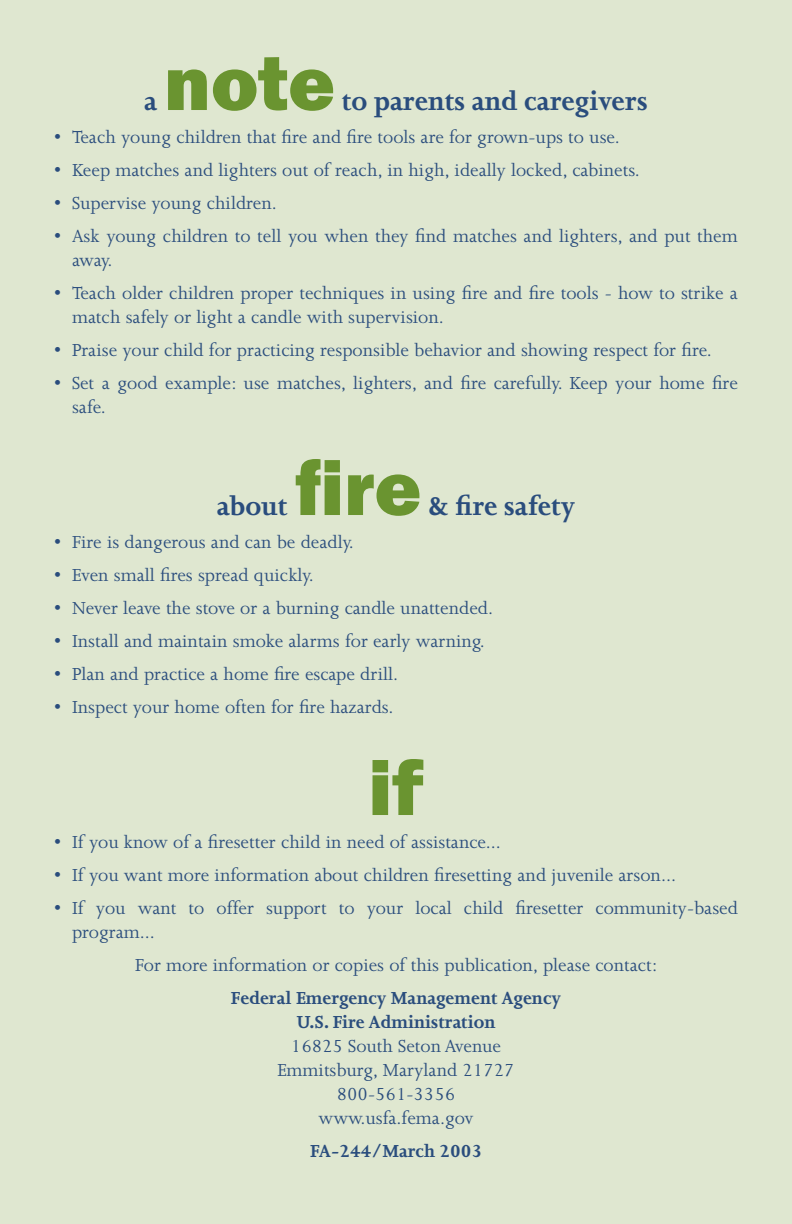
<style>
.page{position:relative;width:792px;height:1224px;background:#dfe7d0}
.page>*{position:absolute;margin:0;border:0;box-sizing:border-box;transform-origin:0 0}
.body_text{font:800 80px "Franklin Gothic";color:#6a9430}
.body_text-2{font:700 30px "Joanna MT Std";color:#2a4d7d}
.body_text-3{font:20px/24px "Joanna MT Std";color:#2a4d7d}
.body_text-4{font:700 20px "Joanna MT Std";color:#2a4d7d}
.s1{font-weight:700}
</style>
<div class="page">
<p class="body_text" style="left:164px;top:31px;width:173px">note</p>
<p class="body_text-2" style="left:342px;top:85px;width:308px">to parents and caregivers</p>
<p class="body_text-3" style="left:54px;top:125px;width:567px">• Teach young children that fire and fire tools are for grown-ups to use.</p>
<p class="body_text-3" style="left:54px;top:158px;width:587px">• Keep matches and lighters out of reach, in high, ideally locked, cabinets.</p>
<p class="body_text-3" style="left:54px;top:191px;width:224px">• Supervise young children.</p>
<p class="body_text-3" style="left:72px;top:224px;width:667px;text-indent:-18px">• Ask young children to tell you when they find matches and lighters, and put them away.</p>
<p class="body_text-3" style="left:72px;top:281px;width:667px;text-indent:-18px">• Teach older children proper techniques in using fire and fire tools - how to strike a match safely or light a candle with supervision.</p>
<p class="body_text-3" style="left:54px;top:338px;width:659px">• Praise your child for practicing responsible behavior and showing respect for fire.</p>
<p class="body_text-3" style="left:72px;top:371px;width:667px;text-indent:-18px">• Set a good example: use matches, lighters, and fire carefully. Keep your home fire safe.</p>
<p class="body_text-2" style="left:144px;top:85px;width:15px">a</p>
<p class="body_text-2" style="left:217px;top:490px;width:72px">about</p>
<p class="body_text" style="left:294px;top:436px;width:129px">fire</p>
<p class="body_text-2" style="left:428px;top:490px;width:149px">&amp; fire safety</p>
<p class="body_text-3" style="left:54px;top:530px;width:301px">• Fire is dangerous and can be deadly.</p>
<p class="body_text-3" style="left:54px;top:563px;width:261px">• Even small fires spread quickly.</p>
<p class="body_text-3" style="left:54px;top:596px;width:441px">• Never leave the stove or a burning candle unattended.</p>
<p class="body_text-3" style="left:54px;top:629px;width:432px">• Install and maintain smoke alarms for early warning.</p>
<p class="body_text-3" style="left:54px;top:662px;width:346px">• Plan and practice a home fire escape drill.</p>
<p class="body_text-3" style="left:54px;top:695px;width:341px">• Inspect your home often for fire hazards.</p>
<p class="body_text" style="left:368px;top:736px;width:57px">if</p>
<p class="body_text-3" style="left:54px;top:830px;width:448px">• If you know of a firesetter child in need of assistance...</p>
<p class="body_text-3" style="left:54px;top:863px;width:624px">• If you want more information about children firesetting and juvenile arson...</p>
<p class="body_text-3" style="left:72px;top:896px;width:668px;text-indent:-18px">• If you want to offer support to your local child firesetter community-based program...</p>
<p class="body_text-3" style="left:135px;top:953px;width:524px">For more information or copies of this publication, please contact:</p>
<p class="body_text-3" style="left:231px;top:986px;width:332px;text-align:center"><span class="s1">Federal Emergency Management Agency<br>U.S. Fire Administration<br></span>16825 South Seton Avenue<br>Emmitsburg, Maryland 21727<br>800-561-3356<br>www.usfa.fema.gov</p>
<p class="body_text-4" style="left:310px;top:1140px;width:174px">FA-244/March 2003</p>
</div>
